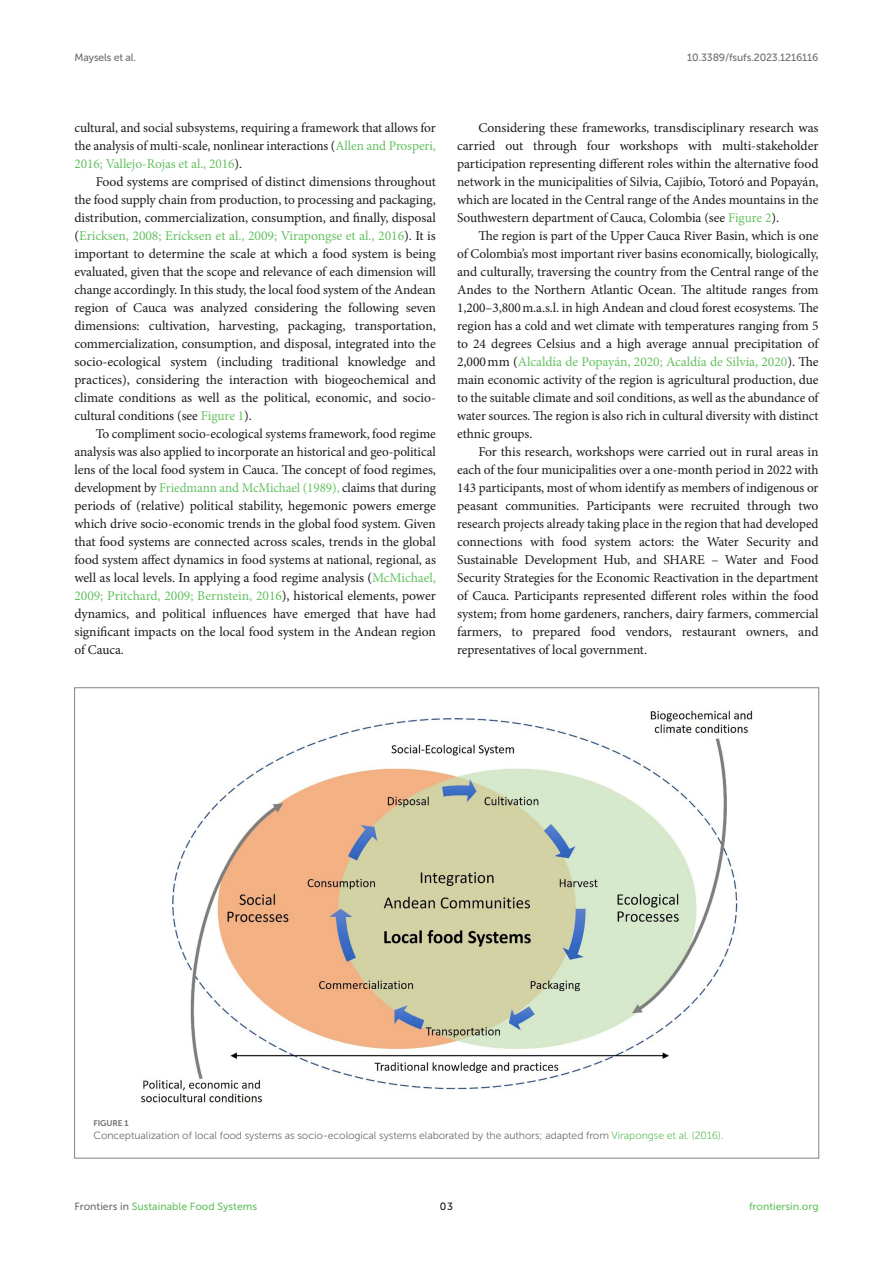
<style>
.page{position:relative;width:893px;height:1263px;background:#fff}
.page>*{position:absolute;margin:0;border:0;box-sizing:border-box;transform-origin:0 0}
.TEXT{font:13.5px/18px "Minion Pro";letter-spacing:-.005em;color:#1b1c1b;text-align:justify}
.TEXT_FLUSH{font:13.5px/18px "Minion Pro";letter-spacing:-.005em;color:#1b1c1b;text-align:justify}
.FIG_LEG{font:10.5px "Museo Sans 300";letter-spacing:-.01em;color:#706f70}
.t1{font:10.5px "Museo Sans 500";color:#65c161}
.t2{font:10.5px "Museo Sans 500";letter-spacing:-.015em;color:#706f70}
.t3{font:10.5px "Museo Sans 500";color:#1b1c1b}
.FIG_HD{font:8.25px "Museo Sans 700";letter-spacing:-.01em;color:#706f70}
.s1{color:#65c161}
.s2{color:#706f70}
</style>
<div class="page">
<img style="left:141px;top:710px;width:612px;height:393px">
<p class="t2" style="left:74px;top:51px;width:63px">Maysels et al.</p>
<p class="t2" style="left:687px;top:51px;width:133px">10.3389/fsufs.2023.1216116</p>
<p class="TEXT_FLUSH" style="left:74px;top:119px;width:363px">cultural, and social subsystems, requiring a framework that allows for the analysis of multi-scale, nonlinear interactions (<span class="s1">Allen and Prosperi, 2016; Vallejo-Rojas et al., 2016</span>).</p>
<p class="TEXT" style="left:74px;top:173px;width:363px;text-indent:21px">Food systems are comprised of distinct dimensions throughout the food supply chain from production, to processing and packaging, distribution, commercialization, consumption, and finally, disposal (<span class="s1">Ericksen, 2008; Ericksen et al., 2009; Virapongse et al., 2016</span>). It is important to determine the scale at which a food system is being evaluated, given that the scope and relevance of each dimension will change accordingly. In this study, the local food system of the Andean region of Cauca was analyzed considering the following seven dimensions: cultivation, harvesting, packaging, transportation, commercialization, consumption, and disposal, integrated into the socio-ecological system (including traditional knowledge and practices), considering the interaction with biogeochemical and climate conditions as well as the political, economic, and socio&shy;cultural conditions (see <span class="s1">Figure 1</span>).</p>
<p class="TEXT" style="left:74px;top:425px;width:363px;text-indent:21px">To compliment socio-ecological systems framework, food regime analysis was also applied to incorporate an historical and geo-political lens of the local food system in Cauca. The concept of food regimes, development by <span class="s1">Friedmann and McMichael (1989),</span> claims that during periods of (relative) political stability, hegemonic powers emerge which drive socio-economic trends in the global food system. Given that food systems are connected across scales, trends in the global food system affect dynamics in food systems at national, regional, as well as local levels. In applying a food regime analysis (<span class="s1">McMichael, 2009; Pritchard, 2009; Bernstein, 2016</span>), historical elements, power dynamics, and political influences have emerged that have had significant impacts on the local food system in the Andean region of Cauca.</p>
<p class="TEXT" style="left:457px;top:119px;width:363px;text-indent:21px">Considering these frameworks, transdisciplinary research was carried out through four workshops with multi-stakeholder participation representing different roles within the alternative food network in the municipalities of Silvia, Cajibío, Totoró and Popayán, which are located in the Central range of the Andes mountains in the Southwestern department of Cauca, Colombia (see <span class="s1">Figure 2</span>).</p>
<p class="TEXT" style="left:457px;top:227px;width:363px;text-indent:21px">The region is part of the Upper Cauca River Basin, which is one of Colombia’s most important river basins economically, biologically, and culturally, traversing the country from the Central range of the Andes to the Northern Atlantic Ocean. The altitude ranges from 1,200–3,800m.a.s.l. in high Andean and cloud forest ecosystems. The region has a cold and wet climate with temperatures ranging from 5 to 24 degrees Celsius and a high average annual precipitation of 2,000mm (<span class="s1">Alcaldía de Popayán, 2020; Acaldía de Silvia, 2020</span>). The main economic activity of the region is agricultural production, due to the suitable climate and soil conditions, as well as the abundance of water sources. The region is also rich in cultural diversity with distinct ethnic groups.</p>
<p class="TEXT" style="left:457px;top:443px;width:363px;text-indent:21px">For this research, workshops were carried out in rural areas in each of the four municipalities over a one-month period in 2022 with 143 participants, most of whom identify as members of indigenous or peasant communities. Participants were recruited through two research projects already taking place in the region that had developed connections with food system actors: the Water Security and Sustainable Development Hub, and SHARE – Water and Food Security Strategies for the Economic Reactivation in the department of Cauca. Participants represented different roles within the food system; from home gardeners, ranchers, dairy farmers, commercial farmers, to prepared food vendors, restaurant owners, and representatives of local government.</p>
<p class="FIG_HD" style="left:94px;top:1118px;width:37px">FIGURE 1</p>
<p class="FIG_LEG" style="left:94px;top:1130px;width:631px">Conceptualization of local food systems as socio-ecological systems elaborated by the authors; adapted from <span class="s1">Virapongse et al. (2016)</span>.</p>
<p class="t1" style="left:74px;top:1200px;width:184px"><span class="s2">Frontiers in</span> Sustainable Food Systems</p>
<p class="t3" style="left:440px;top:1200px;width:15px">03</p>
<p class="t1" style="left:749px;top:1200px;width:71px">frontiersin.org</p>
</div>
